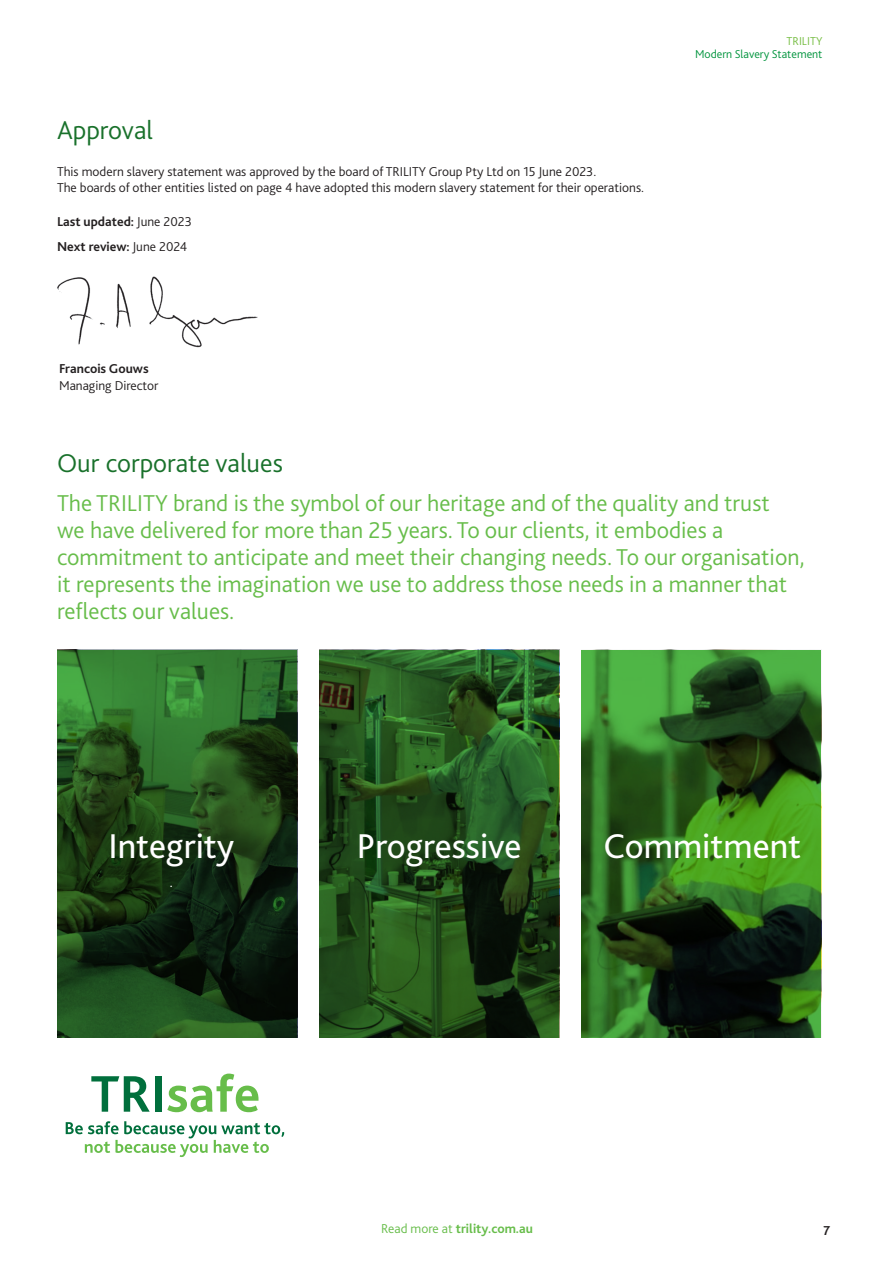
<style>
.page{position:relative;width:893px;height:1263px;background:#fff}
.page>*{position:absolute;margin:0;border:0;box-sizing:border-box;transform-origin:0 0}
.t1{font:36px "Bliss 2";color:#fff}
.t2{font:300 27px "Bliss 2";color:#19712b}
.t3{font:300 24px/27px "Bliss 2";color:#67bd4a}
.Bullet_Green{font:300 13.5px/16.5px "Bliss 2";color:#231f20}
.Bullet_Green-2{font:700 13.5px "Bliss 2";color:#231f20}
.t4{font:700 13.5px "Bliss 2";color:#67bd4a}
.t5{font:13.5px "Bliss 2";color:#fff}
.t6{font:300 12px/13.5px "Bliss 2";color:#00943d;text-align:right}
.s1{font-weight:300}
.s2{font-weight:700}
.s3{color:#76bd42}
</style>
<div class="page">
<svg style="left:581px;top:650px;width:240px;height:388px;background:#2a5e1e"></svg>
<svg style="left:319px;top:650px;width:240px;height:388px;background:#234d1c"></svg>
<svg style="left:57px;top:650px;width:239px;height:388px;background:#1f481b"></svg>
<svg style="left:66px;top:1121px;width:218px;height:36px"></svg>
<svg style="left:91px;top:1076px;width:59px;height:36px"></svg>
<div style="left:155px;top:1076px;width:7px;height:36px;background:#006f3c"></div>
<svg style="left:167px;top:1073px;width:91px;height:39px"></svg>
<img style="left:57px;top:276px;width:201px;height:72px">
<p class="t2" style="left:57px;top:113px;width:97px">Approval</p>
<p class="Bullet_Green" style="left:57px;top:163px;width:589px">This modern slavery statement was approved by the board of TRILITY Group Pty Ltd on 15 June 2023.<br>The boards of other entities listed on page 4 have adopted this modern slavery statement for their operations.</p>
<p class="Bullet_Green-2" style="left:57px;top:213px;width:136px">Last updated: <span class="s1">June 2023</span></p>
<p class="Bullet_Green-2" style="left:57px;top:238px;width:132px">Next review: <span class="s1">June 2024</span></p>
<p class="Bullet_Green" style="left:59px;top:360px;width:101px"><span class="s2">Francois Gouws<br></span>Managing Director</p>
<p class="t6" style="left:695px;top:34px;width:129px"><span class="s3">TRILITY<br></span>Modern Slavery Statement</p>
<p class="t2" style="left:57px;top:446px;width:227px">Our corporate values</p>
<p class="t3" style="left:57px;top:489px;width:749px">The TRILITY brand is the symbol of our heritage and of the quality and trust<br>we have delivered for more than 25 years. To our clients, it embodies a commitment to anticipate and meet their changing needs. To our organisation, it represents the imagination we use to address those needs in a manner that reflects our values.</p>
<p class="t1" style="left:108px;top:824px;width:127px">Integrity</p>
<p class="t1" style="left:357px;top:824px;width:166px">Progressive</p>
<p class="t1" style="left:604px;top:824px;width:199px">Commitment</p>
<p class="t5" style="left:170px;top:874px;width:5px">.</p>
<p class="t4" style="left:381px;top:1220px;width:153px"><span class="s1">Read more at</span> trility.com.au</p>
<p class="Bullet_Green-2" style="left:823px;top:1222px;width:8px">7</p>
</div>
